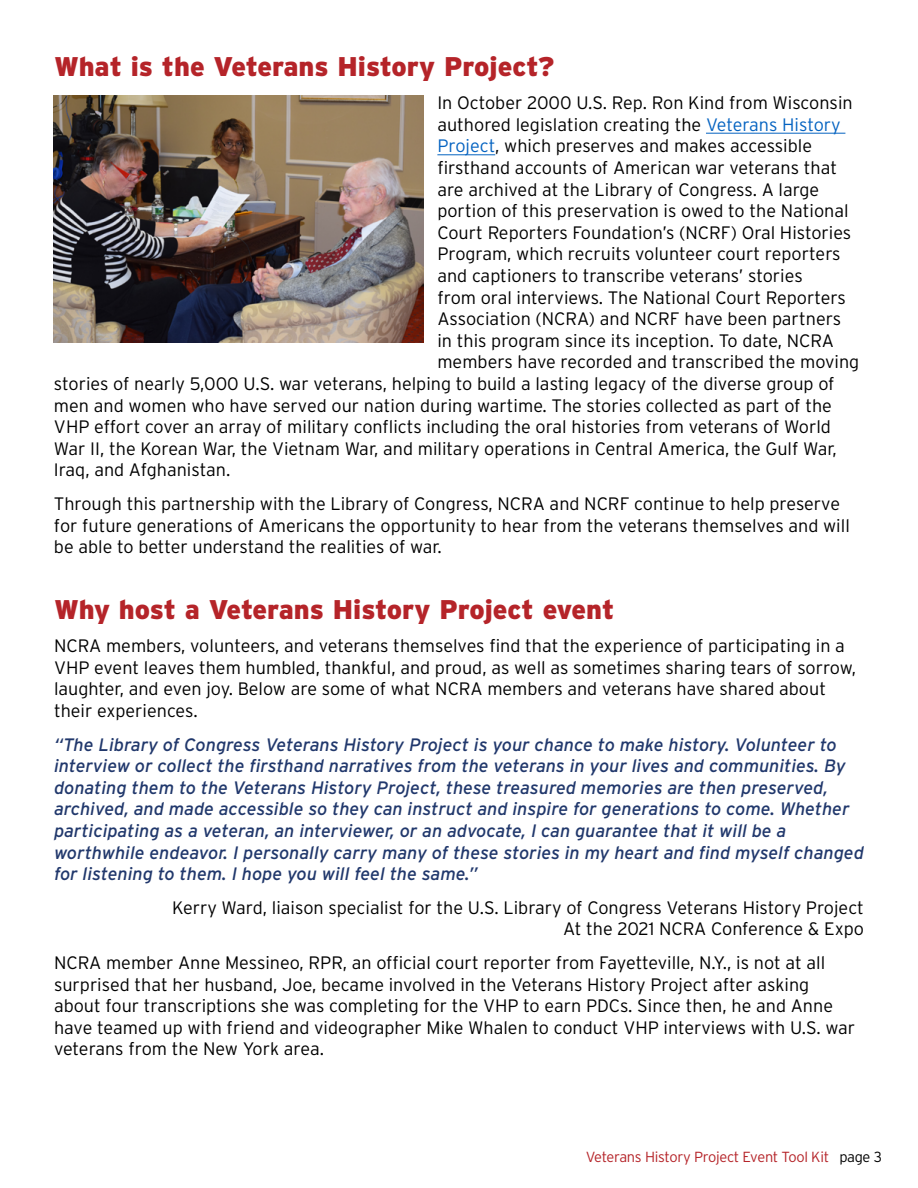
<style>
.page{position:relative;width:918px;height:1188px;background:#fff}
.page>*{position:absolute;margin:0;border:0;box-sizing:border-box;transform-origin:0 0}
.t1{font:900 27px "Interstate";color:#b52429}
.t2{font:300 18px/21.6px "Interstate";color:#000}
.t3{font:italic 18px/21.6px "Interstate";color:#21386c}
.t4{font:300 14.7px "Interstate";letter-spacing:-.02em;color:#b52429}
.s1{color:#0563c1}
.s2{color:#000}
</style>
<div class="page">
<hr style="left:706px;top:133px;width:139px;height:1px;background:#0563c1">
<hr style="left:437px;top:155px;width:58px;height:1px;background:#0563c1">
<img style="left:54px;top:95px;width:370px;height:247px">
<h1 class="t1" style="left:54px;top:51px;width:502px">What is the Veterans History Project?</h1>
<p class="t2" style="left:437px;top:92px;width:417px">In October 2000 U.S. Rep. Ron Kind from Wisconsin</p>
<p class="t2" style="left:437px;top:114px;width:405px">authored legislation creating the <span class="s1">Veterans History</span></p>
<p class="t2" style="left:437px;top:135px;width:376px"><span class="s1">Project</span>, which preserves and makes accessible</p>
<p class="t2" style="left:437px;top:157px;width:401px">firsthand accounts of American war veterans that</p>
<p class="t2" style="left:437px;top:178px;width:383px">are archived at the Library of Congress. A large</p>
<p class="t2" style="left:437px;top:200px;width:413px">portion of this preservation is owed to the National</p>
<p class="t2" style="left:437px;top:222px;width:416px">Court Reporters Foundation’s (NCRF) Oral Histories</p>
<p class="t2" style="left:437px;top:243px;width:405px">Program, which recruits volunteer court reporters</p>
<p class="t2" style="left:437px;top:265px;width:367px">and captioners to transcribe veterans’ stories</p>
<p class="t2" style="left:437px;top:286px;width:410px">from oral interviews. The National Court Reporters</p>
<p class="t2" style="left:437px;top:308px;width:405px">Association (NCRA) and NCRF have been partners</p>
<p class="t2" style="left:437px;top:330px;width:398px">in this program since its inception. To date, NCRA</p>
<p class="t2" style="left:437px;top:351px;width:423px">members have recorded and transcribed the moving</p>
<p class="t2" style="left:54px;top:373px;width:782px">stories of nearly 5,000 U.S. war veterans, helping to build a lasting legacy of the diverse group of</p>
<p class="t2" style="left:54px;top:394px;width:780px">men and women who have served our nation during wartime. The stories collected as part of the</p>
<p class="t2" style="left:54px;top:416px;width:779px">VHP effort cover an array of military conflicts including the oral histories from veterans of World</p>
<p class="t2" style="left:54px;top:438px;width:784px">War II, the Korean War, the Vietnam War, and military operations in Central America, the Gulf War,</p>
<p class="t2" style="left:54px;top:459px;width:178px">Iraq, and Afghanistan.</p>
<p class="t2" style="left:54px;top:493px;width:797px">Through this partnership with the Library of Congress, NCRA and NCRF continue to help preserve for future generations of Americans the opportunity to hear from the veterans themselves and will be able to better understand the realities of war.</p>
<h1 class="t1" style="left:54px;top:594px;width:562px">Why host a Veterans History Project event</h1>
<p class="t2" style="left:54px;top:635px;width:804px">NCRA members, volunteers, and veterans themselves find that the experience of participating in a VHP event leaves them humbled, thankful, and proud, as well as sometimes sharing tears of sorrow, laughter, and even joy. Below are some of what NCRA members and veterans have shared about their experiences.</p>
<p class="t3" style="left:54px;top:733px;width:811px">“The Library of Congress Veterans History Project is your chance to make history. Volunteer to interview or collect the firsthand narratives from the veterans in your lives and communities. By donating them to the Veterans History Project, these treasured memories are then preserved, archived, and made accessible so they can instruct and inspire for generations to come. Whether participating as a veteran, an interviewer, or an advocate, I can guarantee that it will be a worthwhile endeavor. I personally carry many of these stories in my heart and find myself changed for listening to them. I hope you will feel the same.”</p>
<p class="t2" style="left:172px;top:897px;width:693px;text-align:right">Kerry Ward, liaison specialist for the U.S. Library of Congress Veterans History Project<br>At the 2021 NCRA Conference &amp; Expo</p>
<p class="t2" style="left:54px;top:952px;width:803px">NCRA member Anne Messineo, RPR, an official court reporter from Fayetteville, N.Y., is not at all surprised that her husband, Joe, became involved in the Veterans History Project after asking about four transcriptions she was completing for the VHP to earn PDCs. Since then, he and Anne have teamed up with friend and videographer Mike Whalen to conduct VHP interviews with U.S. war veterans from the New York area.</p>
<p class="t4" style="left:586px;top:1148px;width:298px">Veterans History Project Event Tool Kit <span class="s2">page 3</span></p>
</div>
